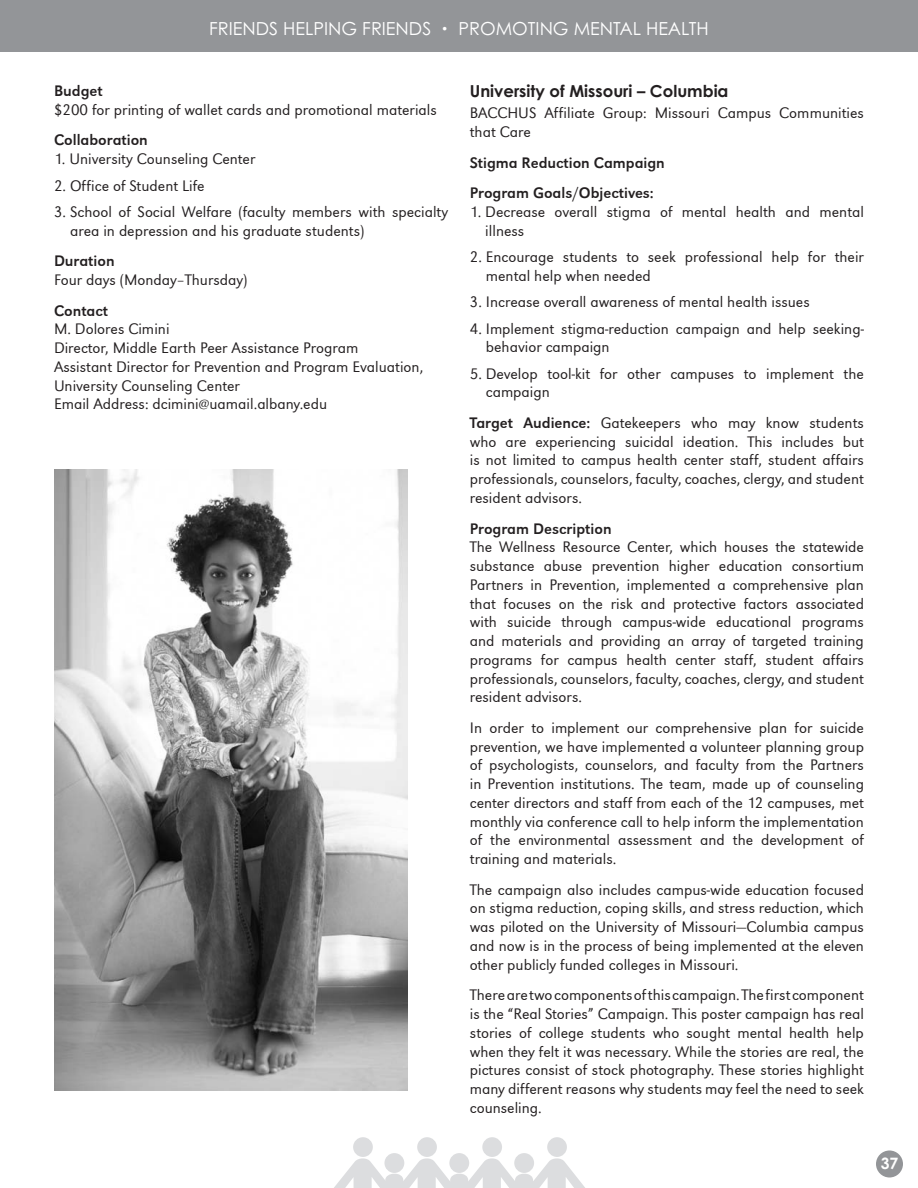
<style>
.page{position:relative;width:918px;height:1188px;background:#fff}
.page>*{position:absolute;margin:0;border:0;box-sizing:border-box;transform-origin:0 0}
.t1{font:18px "Century Gothic PL";color:#fff}
.t2{font:16.5px "Century Gothic Bold PL";color:#231f20}
.t3{font:15.75px/18.8px "URW Grotesk T Ligh";color:#231f20}
.t4{font:15.75px/30.6px "URW Grotesk T";color:#231f20}
.t5{font:15.75px "Century Gothic Bold PL";color:#fff}
.s1{font-size:12px}
.s2{font-family:"URW Grotesk T"}
</style>
<div class="page">
<div style="left:0;top:0;width:918px;height:52px;background:#939598"></div>
<svg style="left:334px;top:1137px;width:251px;height:51px"></svg>
<div style="left:514px;top:1153px;width:20px;height:20px;background:#dcdddf;border-radius:50%"></div>
<div style="left:876px;top:1150px;width:27px;height:28px;background:#939598;border-radius:50%"></div>
<img style="left:54px;top:470px;width:354px;height:621px">
<p class="t1" style="left:209px;top:17px;width:501px">FRIENDS HELPING FRIENDS <span class="s1">•</span> PROMOTING MENTAL HEALTH</p>
<p class="t4" style="left:54px;top:75px;width:50px">Budget</p>
<p class="t3" style="left:54px;top:100px;width:384px">$200 for printing of wallet cards and promotional materials</p>
<p class="t4" style="left:54px;top:125px;width:95px">Collaboration</p>
<p class="t3" style="left:54px;top:149px;width:203px">1. University Counseling Center</p>
<p class="t3" style="left:54px;top:176px;width:152px">2. Office of Student Life</p>
<p class="t3" style="left:70px;top:202px;width:380px;text-indent:-16px">3. School of Social Welfare (faculty members with specialty area in depression and his graduate students)</p>
<p class="t4" style="left:54px;top:245px;width:62px">Duration</p>
<p class="t3" style="left:54px;top:270px;width:195px">Four days (Monday–Thursday)</p>
<p class="t4" style="left:54px;top:295px;width:56px">Contact</p>
<p class="t3" style="left:54px;top:320px;width:371px">M. Dolores Cimini<br>Director, Middle Earth Peer Assistance Program<br>Assistant Director for Prevention and Program Evaluation, University Counseling Center<br>Email Address: dcimini@uamail.albany.edu</p>
<p class="t2" style="left:470px;top:81px;width:260px">University of Missouri – Columbia</p>
<p class="t3" style="left:470px;top:104px;width:396px">BACCHUS Affiliate Group: Missouri Campus Communities that Care</p>
<p class="t4" style="left:470px;top:147px;width:197px">Stigma Reduction Campaign<br>Program Goals/Objectives:</p>
<p class="t3" style="left:485px;top:202px;width:380px;text-indent:-15px">1. Decrease overall stigma of mental health and mental illness</p>
<p class="t3" style="left:486px;top:247px;width:380px;text-indent:-16px">2. Encourage students to seek professional help for their mental help when needed</p>
<p class="t3" style="left:470px;top:292px;width:341px">3. Increase overall awareness of mental health issues</p>
<p class="t3" style="left:486px;top:319px;width:380px;text-indent:-16px">4. Implement stigma-reduction campaign and help seeking&shy;behavior campaign</p>
<p class="t3" style="left:486px;top:364px;width:380px;text-indent:-16px">5. Develop tool-kit for other campuses to implement the campaign</p>
<p class="t3" style="left:470px;top:413px;width:396px;text-align:justify"><span class="s2">Target Audience:</span> Gatekeepers who may know students who are experiencing suicidal ideation. This includes but is not limited to campus health center staff, student affairs professionals, counselors, faculty, coaches, clergy, and student resident advisors.</p>
<p class="t4" style="left:470px;top:513px;width:143px">Program Description</p>
<p class="t3" style="left:470px;top:538px;width:396px;text-align:justify">The Wellness Resource Center, which houses the statewide substance abuse prevention higher education consortium Partners in Prevention, implemented a comprehensive plan that focuses on the risk and protective factors associated with suicide through campus-wide educational programs and materials and providing an array of targeted training programs for campus health center staff, student affairs professionals, counselors, faculty, coaches, clergy, and student resident advisors.</p>
<p class="t3" style="left:470px;top:718px;width:396px;text-align:justify">In order to implement our comprehensive plan for suicide prevention, we have implemented a volunteer planning group of psychologists, counselors, and faculty from the Partners in Prevention institutions. The team, made up of counseling center directors and staff from each of the 12 campuses, met monthly via conference call to help inform the implementation of the environmental assessment and the development of training and materials.</p>
<p class="t3" style="left:470px;top:880px;width:396px;text-align:justify">The campaign also includes campus-wide education focused on stigma reduction, coping skills, and stress reduction, which was piloted on the University of Missouri—Columbia campus and now is in the process of being implemented at the eleven other publicly funded colleges in Missouri.</p>
<p class="t3" style="left:470px;top:986px;width:396px;text-align:justify">There are two components of this campaign. The first component is the “Real Stories” Campaign. This poster campaign has real stories of college students who sought mental health help when they felt it was necessary. While the stories are real, the pictures consist of stock photography. These stories highlight many different reasons why students may feel the need to seek counseling.</p>
<p class="t5" style="left:881px;top:1154px;width:19px">37</p>
</div>
